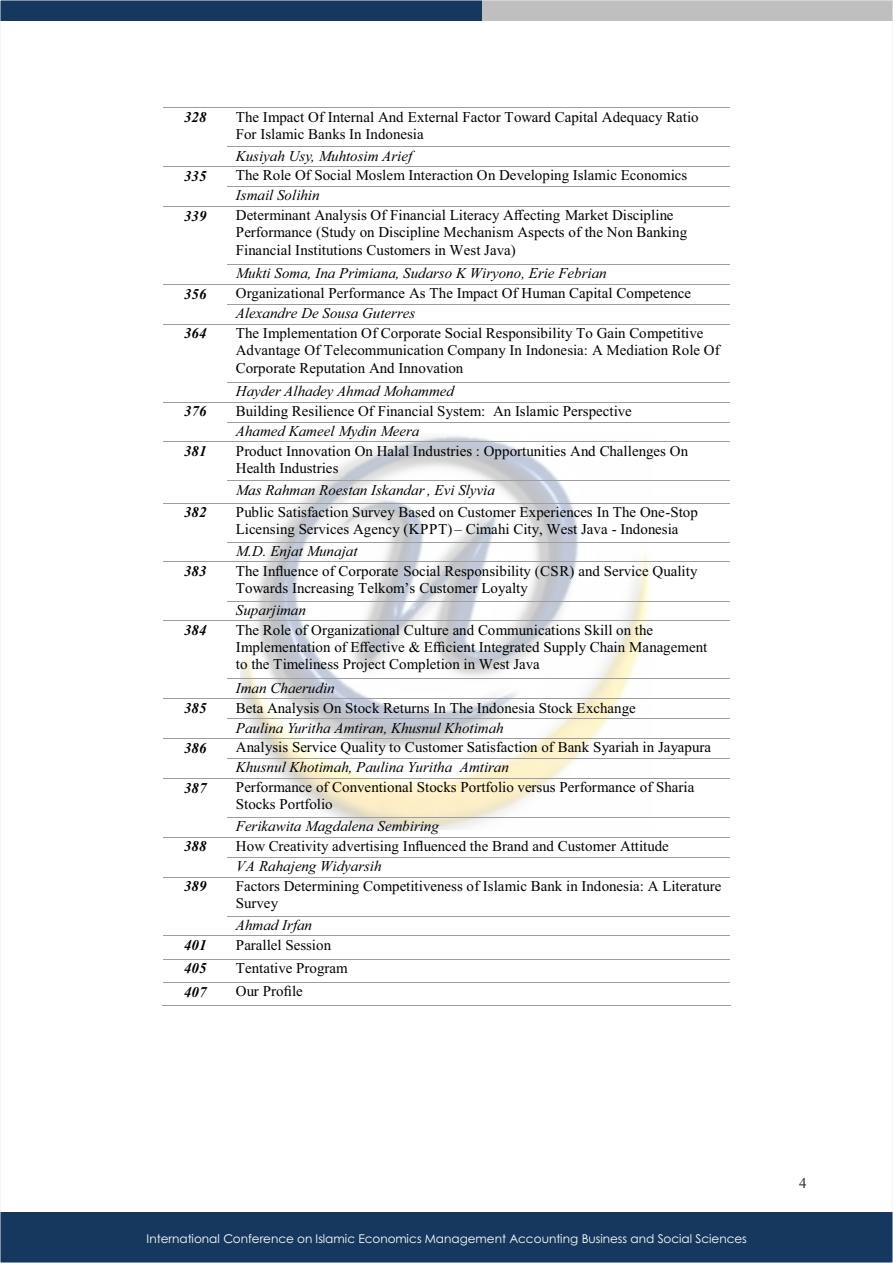
<style>
.page{position:relative;width:893px;height:1263px;background:#fff}
.page>*{position:absolute;margin:0;border:0;box-sizing:border-box;transform-origin:0 0}
.t1{font:15px/17.2px "Times New Roman";color:#000}
.t2{font:italic 15px "Times New Roman";color:#000}
.t3{font:italic 700 15px "Times New Roman";letter-spacing:.005em;color:#000}
.t4{font:15px "Times New Roman";color:#332b2b}
.t5{font:12px "Century Gothic";color:#fff}
</style>
<div class="page">
<img style="left:241px;top:436px;width:411px;height:393px">
<div style="left:0;top:0;width:482px;height:20px;background:#17385e"></div>
<div style="left:482px;top:0;width:411px;height:20px;background:#bfbfbf"></div>
<div style="left:0;top:1212px;width:893px;height:51px;background:#17385e"></div>
<hr style="left:163px;top:107px;width:65px;height:1px;background:#9e9ea1">
<hr style="left:228px;top:107px;width:502px;height:1px;background:#9e9ea1">
<hr style="left:228px;top:146px;width:502px;height:1px;background:#9e9ea1">
<hr style="left:163px;top:166px;width:65px;height:1px;background:#9e9ea1">
<hr style="left:228px;top:166px;width:502px;height:1px;background:#9e9ea1">
<hr style="left:228px;top:186px;width:502px;height:1px;background:#9e9ea1">
<hr style="left:163px;top:206px;width:65px;height:1px;background:#9e9ea1">
<hr style="left:228px;top:206px;width:502px;height:1px;background:#9e9ea1">
<hr style="left:228px;top:264px;width:502px;height:1px;background:#9e9ea1">
<hr style="left:163px;top:284px;width:65px;height:1px;background:#9e9ea1">
<hr style="left:228px;top:284px;width:502px;height:1px;background:#9e9ea1">
<hr style="left:228px;top:304px;width:502px;height:1px;background:#9e9ea1">
<hr style="left:163px;top:324px;width:65px;height:1px;background:#9e9ea1">
<hr style="left:228px;top:324px;width:502px;height:1px;background:#9e9ea1">
<hr style="left:228px;top:382px;width:502px;height:1px;background:#9e9ea1">
<hr style="left:163px;top:402px;width:65px;height:1px;background:#9e9ea1">
<hr style="left:228px;top:402px;width:502px;height:1px;background:#9e9ea1">
<hr style="left:228px;top:422px;width:502px;height:1px;background:#9e9ea1">
<hr style="left:163px;top:441px;width:65px;height:1px;background:#9e9ea1">
<hr style="left:228px;top:441px;width:502px;height:1px;background:#9e9ea1">
<hr style="left:228px;top:481px;width:502px;height:1px;background:#9e9ea1">
<hr style="left:163px;top:503px;width:65px;height:1px;background:#9e9ea1">
<hr style="left:228px;top:503px;width:502px;height:1px;background:#9e9ea1">
<hr style="left:228px;top:542px;width:502px;height:1px;background:#9e9ea1">
<hr style="left:163px;top:562px;width:65px;height:1px;background:#9e9ea1">
<hr style="left:228px;top:562px;width:502px;height:1px;background:#9e9ea1">
<hr style="left:228px;top:601px;width:502px;height:1px;background:#9e9ea1">
<hr style="left:163px;top:620px;width:65px;height:1px;background:#9e9ea1">
<hr style="left:228px;top:620px;width:502px;height:1px;background:#9e9ea1">
<hr style="left:228px;top:679px;width:502px;height:1px;background:#9e9ea1">
<hr style="left:163px;top:698px;width:65px;height:1px;background:#9e9ea1">
<hr style="left:228px;top:698px;width:502px;height:1px;background:#9e9ea1">
<hr style="left:228px;top:718px;width:502px;height:1px;background:#9e9ea1">
<hr style="left:163px;top:738px;width:65px;height:1px;background:#9e9ea1">
<hr style="left:228px;top:738px;width:502px;height:1px;background:#9e9ea1">
<hr style="left:228px;top:758px;width:502px;height:1px;background:#9e9ea1">
<hr style="left:163px;top:778px;width:65px;height:1px;background:#9e9ea1">
<hr style="left:228px;top:778px;width:502px;height:1px;background:#9e9ea1">
<hr style="left:228px;top:817px;width:502px;height:1px;background:#9e9ea1">
<hr style="left:163px;top:837px;width:65px;height:1px;background:#9e9ea1">
<hr style="left:228px;top:837px;width:502px;height:1px;background:#9e9ea1">
<hr style="left:228px;top:857px;width:502px;height:1px;background:#9e9ea1">
<hr style="left:163px;top:877px;width:65px;height:1px;background:#9e9ea1">
<hr style="left:228px;top:877px;width:502px;height:1px;background:#9e9ea1">
<hr style="left:228px;top:916px;width:502px;height:1px;background:#9e9ea1">
<hr style="left:163px;top:935px;width:65px;height:1px;background:#9e9ea1">
<hr style="left:228px;top:935px;width:502px;height:1px;background:#9e9ea1">
<hr style="left:163px;top:959px;width:65px;height:1px;background:#9e9ea1">
<hr style="left:228px;top:959px;width:502px;height:1px;background:#9e9ea1">
<hr style="left:163px;top:982px;width:65px;height:1px;background:#9e9ea1">
<hr style="left:228px;top:982px;width:502px;height:1px;background:#9e9ea1">
<hr style="left:162px;top:1005px;width:66px;height:1px;background:#9e9ea1">
<hr style="left:227px;top:1005px;width:503px;height:1px;background:#9e9ea1">
<p class="t3" style="left:184px;top:112px;width:24px">328</p>
<p class="t1" style="left:236px;top:109px;width:464px">The Impact Of Internal And External Factor Toward Capital Adequacy Ratio<br>For Islamic Banks In Indonesia</p>
<p class="t2" style="left:236px;top:150px;width:178px">Kusiyah Usy, Muhtosim Arief</p>
<p class="t3" style="left:184px;top:171px;width:24px">335</p>
<p class="t1" style="left:236px;top:168px;width:453px">The Role Of Social Moslem Interaction On Developing Islamic Economics</p>
<p class="t2" style="left:236px;top:190px;width:85px">Ismail Solihin</p>
<p class="t3" style="left:184px;top:210px;width:24px">339</p>
<p class="t1" style="left:236px;top:208px;width:453px">Determinant Analysis Of Financial Literacy Affecting Market Discipline<br>Performance (Study on Discipline Mechanism Aspects of the Non Banking<br>Financial Institutions Customers in West Java)</p>
<p class="t2" style="left:236px;top:268px;width:372px">Mukti Soma, Ina Primiana, Sudarso K Wiryono, Erie Febrian</p>
<p class="t3" style="left:184px;top:288px;width:24px">356</p>
<p class="t1" style="left:236px;top:286px;width:457px">Organizational Performance As The Impact Of Human Capital Competence</p>
<p class="t2" style="left:236px;top:308px;width:181px">Alexandre De Sousa Guterres</p>
<p class="t3" style="left:184px;top:328px;width:24px">364</p>
<p class="t1" style="left:236px;top:326px;width:486px">The Implementation Of Corporate Social Responsibility To Gain Competitive<br>Advantage Of Telecommunication Company In Indonesia: A Mediation Role Of<br>Corporate Reputation And Innovation</p>
<p class="t2" style="left:236px;top:386px;width:220px">Hayder Alhadey Ahmad Mohammed</p>
<p class="t3" style="left:184px;top:406px;width:24px">376</p>
<p class="t1" style="left:236px;top:404px;width:397px">Building Resilience Of Financial System: An Islamic Perspective</p>
<p class="t2" style="left:236px;top:425px;width:185px">Ahamed Kameel Mydin Meera</p>
<p class="t3" style="left:184px;top:446px;width:24px">381</p>
<p class="t1" style="left:236px;top:443px;width:454px">Product Innovation On Halal Industries : Opportunities And Challenges On<br>Health Industries</p>
<p class="t2" style="left:236px;top:484px;width:260px">Mas Rahman Roestan Iskandar , Evi Slyvia</p>
<p class="t3" style="left:184px;top:507px;width:24px">382</p>
<p class="t1" style="left:236px;top:505px;width:463px">Public Satisfaction Survey Based on Customer Experiences In The One-Stop<br>Licensing Services Agency (KPPT) – Cimahi City, West Java - Indonesia</p>
<p class="t2" style="left:236px;top:546px;width:123px">M.D. Enjat Munajat</p>
<p class="t3" style="left:184px;top:566px;width:24px">383</p>
<p class="t1" style="left:236px;top:564px;width:463px">The Influence of Corporate Social Responsibility (CSR) and Service Quality<br>Towards Increasing Telkom’s Customer Loyalty</p>
<p class="t2" style="left:236px;top:604px;width:72px">Suparjiman</p>
<p class="t3" style="left:184px;top:625px;width:24px">384</p>
<p class="t1" style="left:236px;top:622px;width:473px">The Role of Organizational Culture and Communications Skill on the<br>Implementation of Effective &amp; Efficient Integrated Supply Chain Management to the Timeliness Project Completion in West Java</p>
<p class="t2" style="left:236px;top:682px;width:100px">Iman Chaerudin</p>
<p class="t3" style="left:184px;top:703px;width:24px">385</p>
<p class="t1" style="left:236px;top:701px;width:401px">Beta Analysis On Stock Returns In The Indonesia Stock Exchange</p>
<p class="t2" style="left:236px;top:722px;width:269px">Paulina Yuritha Amtiran, Khusnul Khotimah</p>
<p class="t3" style="left:184px;top:743px;width:24px">386</p>
<p class="t1" style="left:236px;top:740px;width:477px">Analysis Service Quality to Customer Satisfaction of Bank Syariah in Jayapura</p>
<p class="t2" style="left:236px;top:762px;width:275px">Khusnul Khotimah, Paulina Yuritha Amtiran</p>
<p class="t3" style="left:184px;top:782px;width:24px">387</p>
<p class="t1" style="left:236px;top:780px;width:460px">Performance of Conventional Stocks Portfolio versus Performance of Sharia<br>Stocks Portfolio</p>
<p class="t2" style="left:236px;top:821px;width:205px">Ferikawita Magdalena Sembiring</p>
<p class="t3" style="left:184px;top:841px;width:24px">388</p>
<p class="t1" style="left:236px;top:839px;width:435px">How Creativity advertising Influenced the Brand and Customer Attitude</p>
<p class="t2" style="left:236px;top:861px;width:147px">VA Rahajeng Widyarsih</p>
<p class="t3" style="left:184px;top:881px;width:24px">389</p>
<p class="t1" style="left:236px;top:879px;width:487px">Factors Determining Competitiveness of Islamic Bank in Indonesia: A Literature<br>Survey</p>
<p class="t2" style="left:236px;top:919px;width:78px">Ahmad Irfan</p>
<p class="t3" style="left:184px;top:940px;width:24px">401</p>
<p class="t1" style="left:236px;top:937px;width:97px">Parallel Session</p>
<p class="t3" style="left:184px;top:963px;width:24px">405</p>
<p class="t1" style="left:236px;top:961px;width:114px">Tentative Program</p>
<p class="t3" style="left:184px;top:986px;width:24px">407</p>
<p class="t1" style="left:236px;top:984px;width:68px">Our Profile</p>
<p class="t5" style="left:146px;top:1233px;width:602px">International Conference on Islamic Economics Management Accounting Business and Social Sciences</p>
<p class="t4" style="left:799px;top:1177px;width:9px">4</p>
</div>
